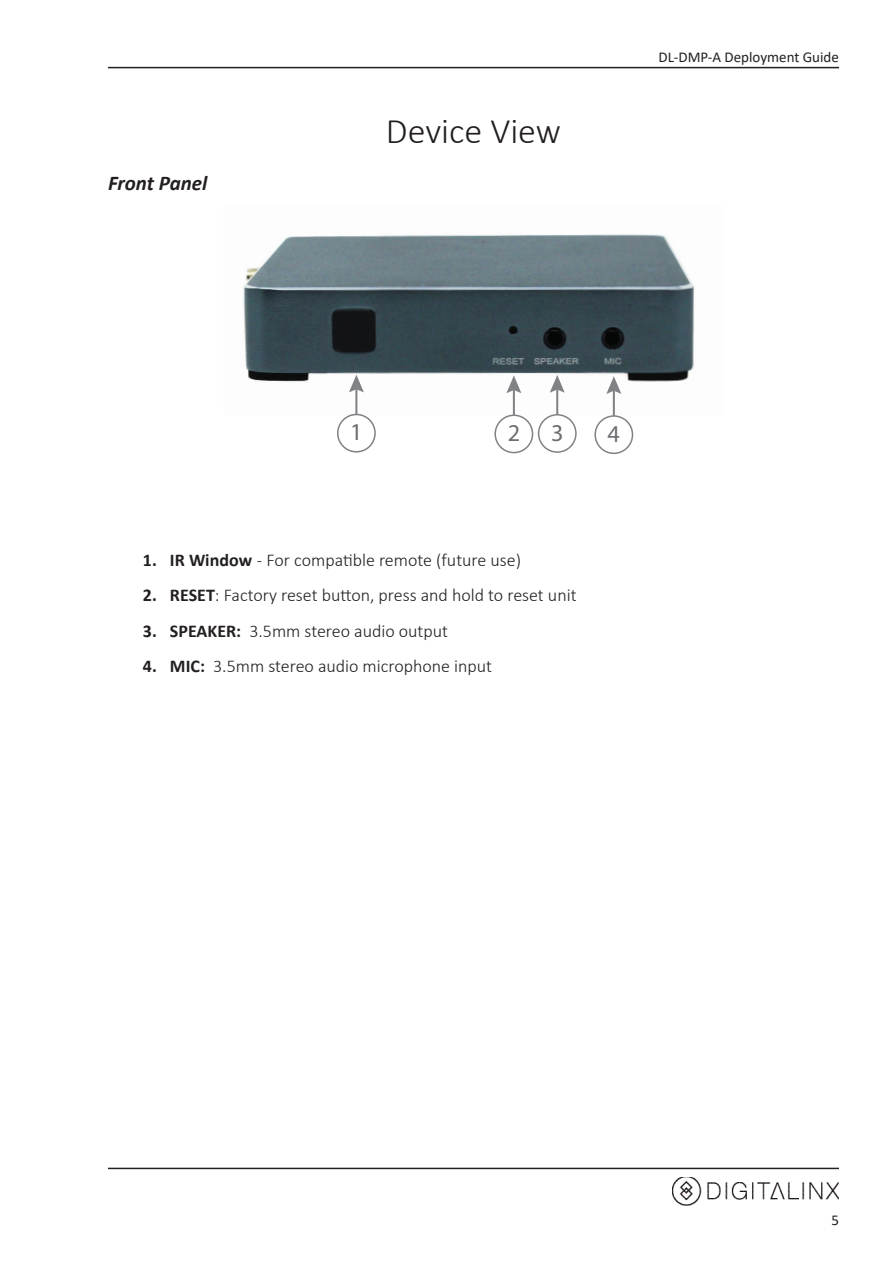
<style>
.page{position:relative;width:893px;height:1263px;background:#fff}
.page>*{position:absolute;margin:0;border:0;box-sizing:border-box;transform-origin:0 0}
.Main_Headings{font:300 36px "Calibri";color:#231f20}
.t1{font:24.15px "Myriad Pro";color:#6c6d70}
.Sub_Heading_1{font:italic 700 21px "Calibri";color:#231f20}
.t2{font:300 18px "Calibri";color:#231f20}
.t3{font:15px "Calibri";color:#231f20}
.s1{font-weight:700}
</style>
<div class="page">
<hr style="left:108px;top:67px;width:731px;height:1px;background:#231f20">
<hr style="left:108px;top:1168px;width:731px;height:1px;background:#231f20">
<img style="left:673px;top:1177px;width:166px;height:29px">
<img style="left:243px;top:234px;width:452px;height:182px">
<div style="left:494px;top:414px;width:39px;height:39px;border:2px solid #808285;border-radius:50%"></div>
<hr style="left:513px;top:387px;width:2px;height:29px;background:#808285">
<svg style="left:506px;top:375px;width:15px;height:18px"></svg>
<div style="left:337px;top:414px;width:39px;height:39px;border:2px solid #808285;border-radius:50%"></div>
<hr style="left:355px;top:387px;width:2px;height:28px;background:#808285">
<svg style="left:349px;top:375px;width:15px;height:17px"></svg>
<div style="left:538px;top:414px;width:39px;height:39px;border:2px solid #808285;border-radius:50%"></div>
<hr style="left:556px;top:387px;width:2px;height:28px;background:#808285">
<svg style="left:550px;top:375px;width:15px;height:18px"></svg>
<div style="left:594px;top:415px;width:39px;height:39px;border:2px solid #808285;border-radius:50%"></div>
<hr style="left:613px;top:388px;width:2px;height:28px;background:#808285">
<svg style="left:606px;top:376px;width:15px;height:18px"></svg>
<p class="Sub_Heading_1" style="left:108px;top:168px;width:101px">Front Panel</p>
<p class="Main_Headings" style="left:386px;top:108px;width:177px">Device View</p>
<p class="t3" style="left:658px;top:47px;width:182px">DL-DMP-A Deployment Guide</p>
<p class="t1" style="left:350px;top:417px;width:14px">1</p>
<p class="t1" style="left:508px;top:418px;width:14px">2</p>
<p class="t1" style="left:551px;top:418px;width:14px">3</p>
<p class="t1" style="left:608px;top:419px;width:14px">4</p>
<p class="t2" style="left:143px;top:549px;width:380px"><span class="s1">1. IR Window</span> - For compatible remote (future use)</p>
<p class="t2" style="left:143px;top:584px;width:435px"><span class="s1">2. RESET</span>: Factory reset button, press and hold to reset unit</p>
<p class="t2" style="left:143px;top:619px;width:307px"><span class="s1">3. SPEAKER:</span> 3.5mm stereo audio output</p>
<p class="t2" style="left:143px;top:654px;width:351px"><span class="s1">4. MIC:</span> 3.5mm stereo audio microphone input</p>
<p class="t3" style="left:831px;top:1210px;width:9px">5</p>
</div>
